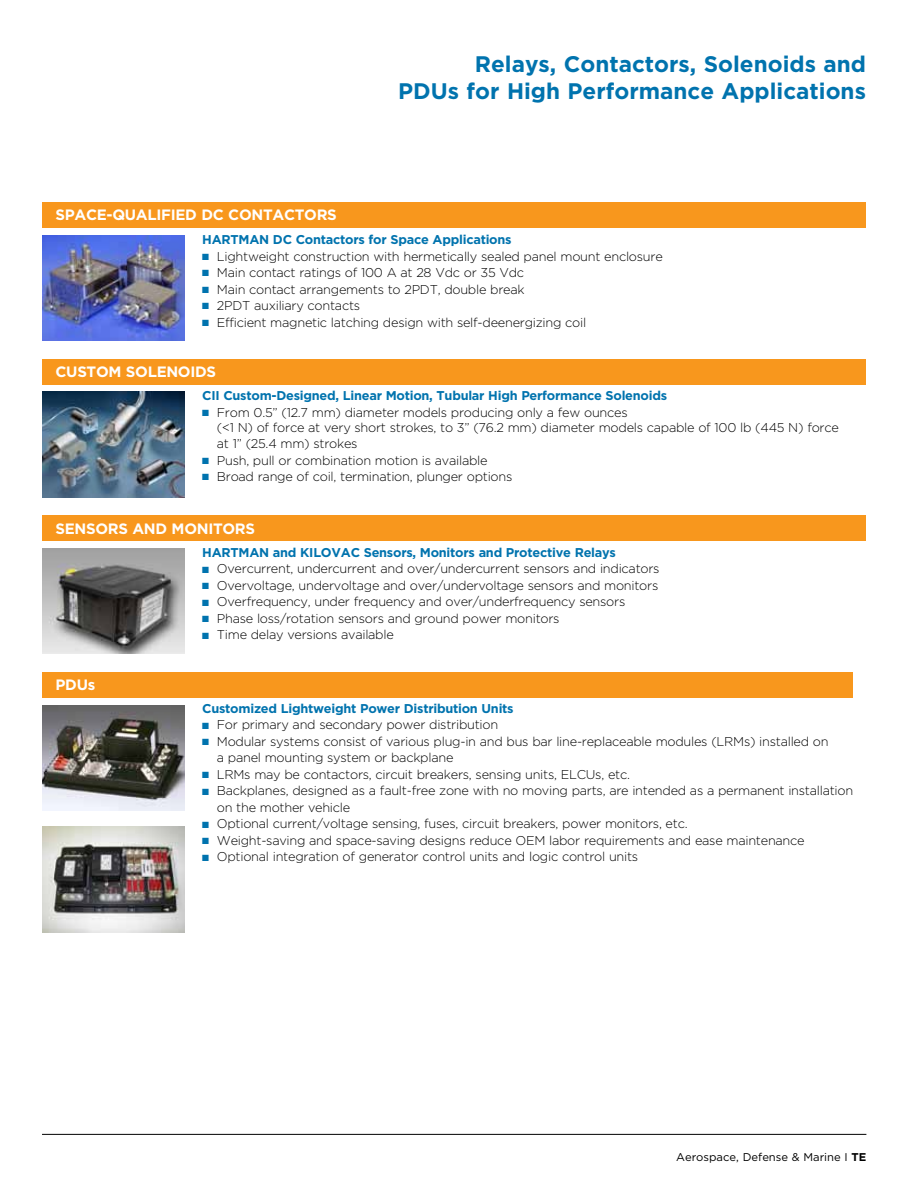
<style>
.page{position:relative;width:905px;height:1188px;background:#fff}
.page>*{position:absolute;margin:0;border:0;box-sizing:border-box;transform-origin:0 0}
.t1{font:700 22.5px/27px "Gotham";color:#0073ae;text-align:right}
.t2{font:700 15px "Gotham";letter-spacing:-.02em;color:#fff}
.t3{font:300 12.75px/15.8px "Gotham";letter-spacing:-.02em;color:#000}
.t4{font:700 12.75px "Gotham";letter-spacing:-.02em;color:#0073ae}
.t5{font:11.25px "Gotham";color:#000}
.s1{color:#0073ae}
.s2{font-weight:700}
</style>
<div class="page">
<hr style="left:42px;top:1134px;width:824px;height:1px;background:#000">
<div style="left:42px;top:202px;width:824px;height:26px;background:#f8971d"></div>
<img style="left:42px;top:235px;width:143px;height:106px">
<div style="left:42px;top:359px;width:824px;height:25px;background:#f8971d"></div>
<img style="left:42px;top:392px;width:143px;height:105px">
<div style="left:42px;top:516px;width:824px;height:25px;background:#f8971d"></div>
<img style="left:42px;top:549px;width:143px;height:105px">
<div style="left:42px;top:672px;width:810px;height:26px;background:#f8971d"></div>
<img style="left:42px;top:705px;width:143px;height:105px">
<img style="left:42px;top:827px;width:143px;height:105px">
<p class="t2" style="left:56px;top:205px;width:283px">SPACE-QUALIFIED DC CONTACTORS</p>
<h1 class="t1" style="left:398px;top:50px;width:469px">Relays, Contactors, Solenoids and<br>PDUs for High Performance Applications</h1>
<p class="t4" style="left:202px;top:231px;width:311px">HARTMAN DC Contactors for Space Applications</p>
<p class="t3" style="left:202px;top:248px;width:462px"><span class="s1">■</span> Lightweight construction with hermetically sealed panel mount enclosure</p>
<p class="t3" style="left:202px;top:264px;width:323px"><span class="s1">■</span> Main contact ratings of 100 A at 28 Vdc or 35 Vdc</p>
<p class="t3" style="left:202px;top:281px;width:324px"><span class="s1">■</span> Main contact arrangements to 2PDT, double break</p>
<p class="t3" style="left:202px;top:297px;width:159px"><span class="s1">■</span> 2PDT auxiliary contacts</p>
<p class="t3" style="left:202px;top:314px;width:385px"><span class="s1">■</span> Efficient magnetic latching design with self-deenergizing coil</p>
<p class="t2" style="left:56px;top:362px;width:162px">CUSTOM SOLENOIDS</p>
<p class="t4" style="left:202px;top:387px;width:466px">CII Custom-Designed, Linear Motion, Tubular High Performance Solenoids</p>
<p class="t3" style="left:217px;top:404px;width:623px;text-indent:-15px"><span class="s1">■</span> From 0.5” (12.7 mm) diameter models producing only a few ounces<br>(&lt;1 N) of force at very short strokes, to 3” (76.2 mm) diameter models capable of 100 lb (445 N) force at 1” (25.4 mm) strokes</p>
<p class="t3" style="left:202px;top:452px;width:287px"><span class="s1">■</span> Push, pull or combination motion is available</p>
<p class="t3" style="left:202px;top:468px;width:311px"><span class="s1">■</span> Broad range of coil, termination, plunger options</p>
<p class="t2" style="left:56px;top:518px;width:201px">SENSORS AND MONITORS</p>
<p class="t2" style="left:56px;top:675px;width:41px">PDUs</p>
<p class="t4" style="left:202px;top:544px;width:415px">HARTMAN and KILOVAC Sensors, Monitors and Protective Relays</p>
<p class="t3" style="left:202px;top:561px;width:459px"><span class="s1">■</span> Overcurrent, undercurrent and over/undercurrent sensors and indicators</p>
<p class="t3" style="left:202px;top:577px;width:457px"><span class="s1">■</span> Overvoltage, undervoltage and over/undervoltage sensors and monitors</p>
<p class="t3" style="left:202px;top:594px;width:424px"><span class="s1">■</span> Overfrequency, under frequency and over/underfrequency sensors</p>
<p class="t3" style="left:202px;top:610px;width:359px"><span class="s1">■</span> Phase loss/rotation sensors and ground power monitors</p>
<p class="t3" style="left:202px;top:627px;width:193px"><span class="s1">■</span> Time delay versions available</p>
<p class="t4" style="left:202px;top:700px;width:313px">Customized Lightweight Power Distribution Units</p>
<p class="t3" style="left:202px;top:717px;width:297px"><span class="s1">■</span> For primary and secondary power distribution</p>
<p class="t3" style="left:217px;top:733px;width:613px;line-height:16.5px;text-indent:-15px"><span class="s1">■</span> Modular systems consist of various plug-in and bus bar line-replaceable modules (LRMs) installed on a panel mounting system or backplane</p>
<p class="t3" style="left:202px;top:766px;width:429px"><span class="s1">■</span> LRMs may be contactors, circuit breakers, sensing units, ELCUs, etc.</p>
<p class="t3" style="left:217px;top:782px;width:638px;line-height:16.5px;text-indent:-15px"><span class="s1">■</span> Backplanes, designed as a fault-free zone with no moving parts, are intended as a permanent installation on the mother vehicle</p>
<p class="t3" style="left:202px;top:816px;width:487px"><span class="s1">■</span> Optional current/voltage sensing, fuses, circuit breakers, power monitors, etc.</p>
<p class="t3" style="left:202px;top:832px;width:604px"><span class="s1">■</span> Weight-saving and space-saving designs reduce OEM labor requirements and ease maintenance</p>
<p class="t3" style="left:202px;top:849px;width:437px"><span class="s1">■</span> Optional integration of generator control units and logic control units</p>
<p class="t5" style="left:676px;top:1150px;width:192px">Aerospace, Defense &amp; Marine I <span class="s2">TE</span></p>
</div>
